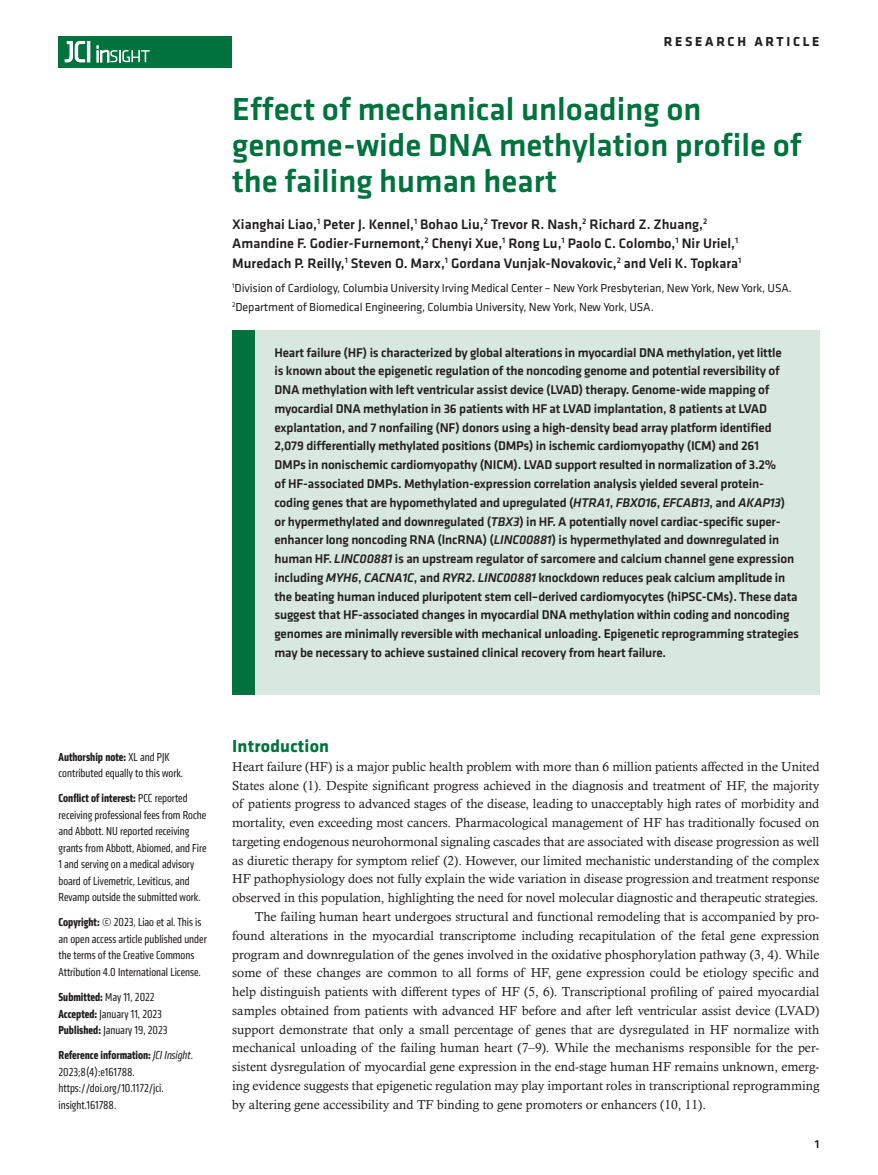
<style>
.page{position:relative;width:878px;height:1175px;background:#fff}
.page>*{position:absolute;margin:0;border:0;box-sizing:border-box;transform-origin:0 0}
.t1{font:500 33px/36px "Klavika Basic";color:#00723e}
.t2{font:700 18px "Klavika";letter-spacing:.01em;color:#00723e}
.t3{font:500 14.25px/19.5px "Klavika Basic";color:#231f20}
.t4{font:700 13.5px "Klavika Basic";letter-spacing:.2em;color:#231f20}
.t5{font:13.2px "Calisto MT Std";color:#231f20}
.t6{font:500 13.2px/18.8px "Klavika Basic";letter-spacing:-.015em;color:#231f20}
.t7{font:condensed 12px/16.5px "Klavika";color:#231f20}
.t8{font:12px/19.5px "Klavika";letter-spacing:-.01em;color:#231f20}
.t9{font:500 12px "Klavika Basic";color:#231f20}
.s1{font-style:italic}
.s2{font-weight:700}
</style>
<div class="page">
<div style="left:59px;top:36px;width:173px;height:31px;background:#00723e"></div>
<hr style="left:87px;top:41px;width:3px;height:21px;background:#fff">
<svg style="left:64px;top:41px;width:21px;height:22px"></svg>
<svg style="left:97px;top:46px;width:53px;height:16px"></svg>
<div style="left:232px;top:330px;width:587px;height:364px;background:#d8e8df"></div>
<div style="left:232px;top:330px;width:22px;height:364px;background:#00723e"></div>
<p class="t4" style="left:663px;top:32px;width:157px">RESEARCH ARTICLE</p>
<h1 class="t1" style="left:232px;top:91px;width:571px">Effect of mechanical unloading on genome-wide DNA methylation profile of the failing human heart</h1>
<p class="t3" style="left:232px;top:214px;width:510px">Xianghai Liao,<sup>1</sup> Peter J. Kennel,<sup>1</sup> Bohao Liu,<sup>2</sup> Trevor R. Nash,<sup>2</sup> Richard Z. Zhuang,<sup>2<br></sup>Amandine F. Godier-Furnemont,<sup>2</sup> Chenyi Xue,<sup>1</sup> Rong Lu,<sup>1</sup> Paolo C. Colombo,<sup>1</sup> Nir Uriel,<sup>1<br></sup>Muredach P. Reilly,<sup>1</sup> Steven O. Marx,<sup>1</sup> Gordana Vunjak-Novakovic,<sup>2</sup> and Veli K. Topkara<sup>1</sup></p>
<p class="t8" style="left:232px;top:277px;width:561px"><sup>1</sup>Division of Cardiology, Columbia University Irving Medical Center – New York Presbyterian, New York, New York, USA.<br><sup>2</sup>Department of Biomedical Engineering, Columbia University, New York, New York, USA.</p>
<p class="t6" style="left:274px;top:342px;width:526px">Heart failure (HF) is characterized by global alterations in myocardial DNA methylation, yet little<br>is known about the epigenetic regulation of the noncoding genome and potential reversibility of DNA methylation with left ventricular assist device (LVAD) therapy. Genome-wide mapping of myocardial DNA methylation in 36 patients with HF at LVAD implantation, 8 patients at LVAD explantation, and 7 nonfailing (NF) donors using a high-density bead array platform identified 2,079 differentially methylated positions (DMPs) in ischemic cardiomyopathy (ICM) and 261<br>DMPs in nonischemic cardiomyopathy (NICM). LVAD support resulted in normalization of 3.2%<br>of HF-associated DMPs. Methylation-expression correlation analysis yielded several protein&shy;coding genes that are hypomethylated and upregulated (<span class="s1">HTRA1</span>, <span class="s1">FBXO16</span>, <span class="s1">EFCAB13</span>, and <span class="s1">AKAP13</span>) or hypermethylated and downregulated (<span class="s1">TBX3</span>) in HF. A potentially novel cardiac-specific super&shy;enhancer long noncoding RNA (lncRNA) (<span class="s1">LINC00881</span>) is hypermethylated and downregulated in human HF. <span class="s1">LINC00881</span> is an upstream regulator of sarcomere and calcium channel gene expression including <span class="s1">MYH6</span>, <span class="s1">CACNA1C</span>, and <span class="s1">RYR2</span>. <span class="s1">LINC00881</span> knockdown reduces peak calcium amplitude in the beating human induced pluripotent stem cell–derived cardiomyocytes (hiPSC-CMs). These data suggest that HF-associated changes in myocardial DNA methylation within coding and noncoding genomes are minimally reversible with mechanical unloading. Epigenetic reprogramming strategies may be necessary to achieve sustained clinical recovery from heart failure.</p>
<p class="t7" style="left:59px;top:748px;width:126px"><span class="s2">Authorship note:</span> XL and PJK contributed equally to this work.</p>
<p class="t7" style="left:59px;top:790px;width:149px"><span class="s2">Conflict of interest:</span> PCC reported receiving professional fees from Roche and Abbott. NU reported receiving grants from Abbott, Abiomed, and Fire 1 and serving on a medical advisory board of Livemetric, Leviticus, and Revamp outside the submitted work.</p>
<p class="t7" style="left:59px;top:914px;width:150px"><span class="s2">Copyright:</span> © 2023, Liao et al. This is an open access article published under the terms of the Creative Commons Attribution 4.0 International License.</p>
<p class="t7" style="left:59px;top:988px;width:111px"><span class="s2">Submitted:</span> May 11, 2022<br><span class="s2">Accepted:</span> January 11, 2023<br><span class="s2">Published:</span> January 19, 2023</p>
<p class="t7" style="left:59px;top:1046px;width:136px"><span class="s2">Reference information:</span> <span class="s1">JCI Insight</span>.<br>2023;8(4):e161788. https://doi.org/10.1172/jci. insight.161788.</p>
<h2 class="t2" style="left:232px;top:733px;width:98px">Introduction</h2>
<p class="t5" style="left:232px;top:758px;width:588px">Heart failure (HF) is a major public health problem with more than 6 million patients affected in the United</p>
<p class="t5" style="left:232px;top:777px;width:588px">States alone (1). Despite significant progress achieved in the diagnosis and treatment of HF, the majority</p>
<p class="t5" style="left:232px;top:796px;width:588px">of patients progress to advanced stages of the disease, leading to unacceptably high rates of morbidity and</p>
<p class="t5" style="left:232px;top:815px;width:588px">mortality, even exceeding most cancers. Pharmacological management of HF has traditionally focused on</p>
<p class="t5" style="left:232px;top:833px;width:588px">targeting endogenous neurohormonal signaling cascades that are associated with disease progression as well</p>
<p class="t5" style="left:232px;top:852px;width:588px">as diuretic therapy for symptom relief (2). However, our limited mechanistic understanding of the complex</p>
<p class="t5" style="left:232px;top:871px;width:588px">HF pathophysiology does not fully explain the wide variation in disease progression and treatment response</p>
<p class="t5" style="left:232px;top:890px;width:588px">observed in this population, highlighting the need for novel molecular diagnostic and therapeutic strategies.</p>
<p class="t5" style="left:255px;top:909px;width:566px">The failing human heart undergoes structural and functional remodeling that is accompanied by pro-</p>
<p class="t5" style="left:232px;top:927px;width:588px">found alterations in the myocardial transcriptome including recapitulation of the fetal gene expression</p>
<p class="t5" style="left:232px;top:946px;width:588px">program and downregulation of the genes involved in the oxidative phosphorylation pathway (3, 4). While</p>
<p class="t5" style="left:232px;top:965px;width:588px">some of these changes are common to all forms of HF, gene expression could be etiology specific and</p>
<p class="t5" style="left:232px;top:984px;width:588px">help distinguish patients with different types of HF (5, 6). Transcriptional profiling of paired myocardial</p>
<p class="t5" style="left:232px;top:1002px;width:588px">samples obtained from patients with advanced HF before and after left ventricular assist device (LVAD)</p>
<p class="t5" style="left:232px;top:1021px;width:588px">support demonstrate that only a small percentage of genes that are dysregulated in HF normalize with</p>
<p class="t5" style="left:232px;top:1040px;width:588px">mechanical unloading of the failing human heart (7–9). While the mechanisms responsible for the per-</p>
<p class="t5" style="left:232px;top:1059px;width:588px">sistent dysregulation of myocardial gene expression in the end-stage human HF remains unknown, emerg-</p>
<p class="t5" style="left:232px;top:1077px;width:588px">ing evidence suggests that epigenetic regulation may play important roles in transcriptional reprogramming</p>
<p class="t5" style="left:232px;top:1096px;width:475px">by altering gene accessibility and TF binding to gene promoters or enhancers (10, 11).</p>
<p class="t9" style="left:814px;top:1135px;width:6px">1</p>
</div>
